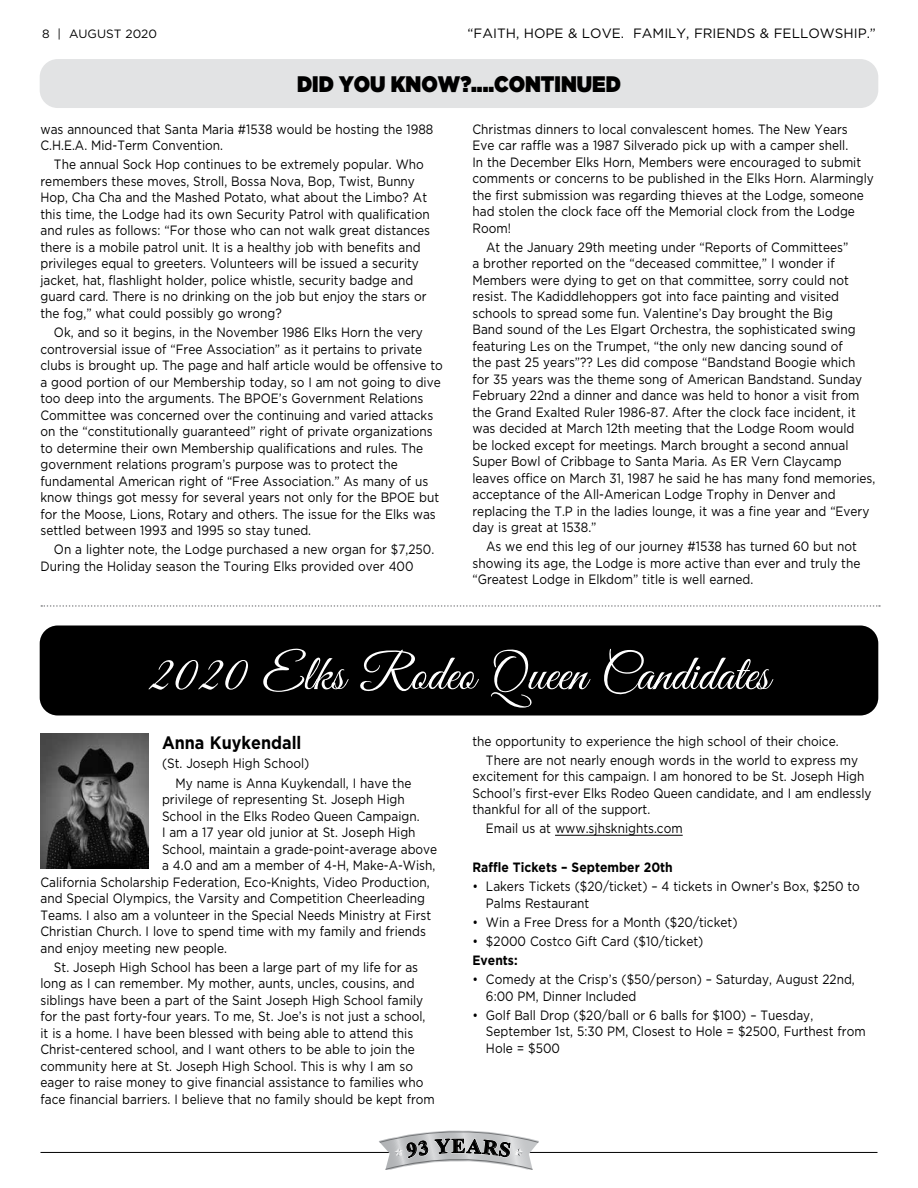
<style>
.page{position:relative;width:918px;height:1188px;background:#fff}
.page>*{position:absolute;margin:0;border:0;box-sizing:border-box;transform-origin:0 0}
.t1{font:50.25px "Great Vibes";color:#fff}
.t2{font:22.5px "Gotham Ultra";color:#000;scale:.9 1}
.t3{font:700 20.25px "Times New Roman";color:#000;scale:1.04 1}
.t4{font:700 18px "Gotham";color:#000;scale:.9 1}
.t5{font:13.5px/16.5px "Gotham";color:#000;scale:.88 1}
.t6{font:13.5px "Gotham";color:#000}
.t7{font:700 13.5px "Gotham";color:#000;scale:.9 1}
.t8{font:12px "Gotham";color:#000}
</style>
<div class="page">
<hr style="left:40px;top:1152px;width:838px;height:1px;background:#000">
<svg style="left:379px;top:1128px;width:160px;height:15px"></svg>
<div style="left:40px;top:59px;width:838px;height:49px;background:#e2e3e4;border-radius:18px"></div>
<div style="left:40px;top:626px;width:838px;height:89px;background:#000;border-radius:18px"></div>
<hr style="left:555px;top:835px;width:128px;height:1px;background:#000">
<svg style="left:41px;top:605px;width:839px;height:2px"></svg>
<img style="left:40px;top:733px;width:108px;height:135px">
<svg style="left:379px;top:1131px;width:160px;height:39px"></svg>
<p class="t8" style="left:42px;top:27px;width:117px">8 | AUGUST 2020</p>
<p class="t6" style="left:468px;top:26px;width:410px">“FAITH, HOPE &amp; LOVE. FAMILY, FRIENDS &amp; FELLOWSHIP.”</p>
<h2 class="t2" style="left:297px;top:71px;width:361px">DID YOU KNOW?....CONTINUED</h2>
<p class="t5" style="left:40px;top:120px;width:448px">was announced that Santa Maria #1538 would be hosting the 1988<br>C.H.E.A. Mid-Term Convention.</p>
<p class="t5" style="left:40px;top:156px;width:444px;text-indent:13px">The annual Sock Hop continues to be extremely popular. Who remembers these moves, Stroll, Bossa Nova, Bop, Twist, Bunny Hop, Cha Cha and the Mashed Potato, what about the Limbo? At this time, the Lodge had its own Security Patrol with qualification and rules as follows: “For those who can not walk great distances there is a mobile patrol unit. It is a healthy job with benefits and privileges equal to greeters. Volunteers will be issued a security jacket, hat, flashlight holder, police whistle, security badge and guard card. There is no drinking on the job but enjoy the stars or the fog,” what could possibly go wrong?</p>
<p class="t5" style="left:40px;top:324px;width:459px;text-indent:13px">Ok, and so it begins, in the November 1986 Elks Horn the very controversial issue of “Free Association” as it pertains to private clubs is brought up. The page and half article would be offensive to a good portion of our Membership today, so I am not going to dive too deep into the arguments. The BPOE’s Government Relations Committee was concerned over the continuing and varied attacks on the “constitutionally guaranteed” right of private organizations to determine their own Membership qualifications and rules. The government relations program’s purpose was to protect the fundamental American right of “Free Association.” As many of us know things got messy for several years not only for the BPOE but for the Moose, Lions, Rotary and others. The issue for the Elks was settled between 1993 and 1995 so stay tuned.</p>
<p class="t5" style="left:40px;top:541px;width:449px;text-indent:13px">On a lighter note, the Lodge purchased a new organ for $7,250.<br>During the Holiday season the Touring Elks provided over 400</p>
<p class="t5" style="left:473px;top:120px;width:458px">Christmas dinners to local convalescent homes. The New Years<br>Eve car raffle was a 1987 Silverado pick up with a camper shell.<br>In the December Elks Horn, Members were encouraged to submit comments or concerns to be published in the Elks Horn. Alarmingly the first submission was regarding thieves at the Lodge, someone had stolen the clock face off the Memorial clock from the Lodge Room!</p>
<p class="t5" style="left:473px;top:239px;width:459px;text-indent:13px">At the January 29th meeting under “Reports of Committees”<br>a brother reported on the “deceased committee,” I wonder if Members were dying to get on that committee, sorry could not resist. The Kadiddlehoppers got into face painting and visited schools to spread some fun. Valentine’s Day brought the Big<br>Band sound of the Les Elgart Orchestra, the sophisticated swing featuring Les on the Trumpet, “the only new dancing sound of<br>the past 25 years”?? Les did compose “Bandstand Boogie which for 35 years was the theme song of American Bandstand. Sunday February 22nd a dinner and dance was held to honor a visit from the Grand Exalted Ruler 1986-87. After the clock face incident, it was decided at March 12th meeting that the Lodge Room would<br>be locked except for meetings. March brought a second annual Super Bowl of Cribbage to Santa Maria. As ER Vern Claycamp leaves office on March 31, 1987 he said he has many fond memories, acceptance of the All-American Lodge Trophy in Denver and replacing the T.P in the ladies lounge, it was a fine year and “Every day is great at 1538.”</p>
<p class="t5" style="left:473px;top:538px;width:442px;text-indent:13px">As we end this leg of our journey #1538 has turned 60 but not showing its age, the Lodge is more active than ever and truly the “Greatest Lodge in Elkdom” title is well earned.</p>
<h1 class="t1" style="left:148px;top:646px;width:623px">2020 Elks Rodeo Queen Candidates</h1>
<h3 class="t4" style="left:162px;top:732px;width:156px">Anna Kuykendall</h3>
<p class="t5" style="left:175px;top:754px;width:270px;line-height:19.2px;text-indent:-13px">(St. Joseph High School)<br>My name is Anna Kuykendall, I have the</p>
<p class="t5" style="left:162px;top:791px;width:277px">privilege of representing St. Joseph High</p>
<p class="t5" style="left:162px;top:807px;width:294px">School in the Elks Rodeo Queen Campaign.</p>
<p class="t5" style="left:162px;top:824px;width:290px">I am a 17 year old junior at St. Joseph High</p>
<p class="t5" style="left:162px;top:840px;width:314px">School, maintain a grade-point-average above</p>
<p class="t5" style="left:162px;top:857px;width:312px">a 4.0 and am a member of 4-H, Make-A-Wish,</p>
<p class="t5" style="left:41px;top:873px;width:444px">California Scholarship Federation, Eco-Knights, Video Production,</p>
<p class="t5" style="left:41px;top:890px;width:438px">and Special Olympics, the Varsity and Competition Cheerleading</p>
<p class="t5" style="left:41px;top:906px;width:446px">Teams. I also am a volunteer in the Special Needs Ministry at First</p>
<p class="t5" style="left:41px;top:923px;width:440px">Christian Church. I love to spend time with my family and friends</p>
<p class="t5" style="left:41px;top:939px;width:214px">and enjoy meeting new people.</p>
<p class="t5" style="left:41px;top:958px;width:450px;text-indent:13px">St. Joseph High School has been a large part of my life for as long as I can remember. My mother, aunts, uncles, cousins, and siblings have been a part of the Saint Joseph High School family for the past forty-four years. To me, St. Joe’s is not just a school, it is a home. I have been blessed with being able to attend this Christ-centered school, and I want others to be able to join the community here at St. Joseph High School. This is why I am so eager to raise money to give financial assistance to families who face financial barriers. I believe that no family should be kept from</p>
<p class="t5" style="left:486px;top:731px;width:425px;line-height:19.2px;text-indent:-13px">the opportunity to experience the high school of their choice.<br>There are not nearly enough words in the world to express my</p>
<p class="t5" style="left:472px;top:768px;width:455px">excitement for this campaign. I am honored to be St. Joseph High<br>School’s first-ever Elks Rodeo Queen candidate, and I am endlessly thankful for all of the support.</p>
<p class="t5" style="left:486px;top:820px;width:225px">Email us at www.sjhsknights.com</p>
<p class="t7" style="left:472px;top:859px;width:224px">Raffle Tickets – September 20th</p>
<p class="t5" style="left:486px;top:878px;width:426px;text-indent:-13px">• Lakers Tickets ($20/ticket) – 4 tickets in Owner’s Box, $250 to<br>Palms Restaurant</p>
<p class="t5" style="left:472px;top:914px;width:303px">• Win a Free Dress for a Month ($20/ticket)</p>
<p class="t5" style="left:472px;top:933px;width:264px">• $2000 Costco Gift Card ($10/ticket)</p>
<p class="t7" style="left:472px;top:952px;width:52px">Events:</p>
<p class="t5" style="left:486px;top:971px;width:421px;text-indent:-13px">• Comedy at the Crisp’s ($50/person) – Saturday, August 22nd,<br>6:00 PM, Dinner Included</p>
<p class="t5" style="left:486px;top:1007px;width:433px;text-indent:-13px">• Golf Ball Drop ($20/ball or 6 balls for $100) – Tuesday,<br>September 1st, 5:30 PM, Closest to Hole = $2500, Furthest from<br>Hole = $500</p>
<h3 class="t3" style="left:452px;top:1132px;width:15px">E</h3>
</div>
